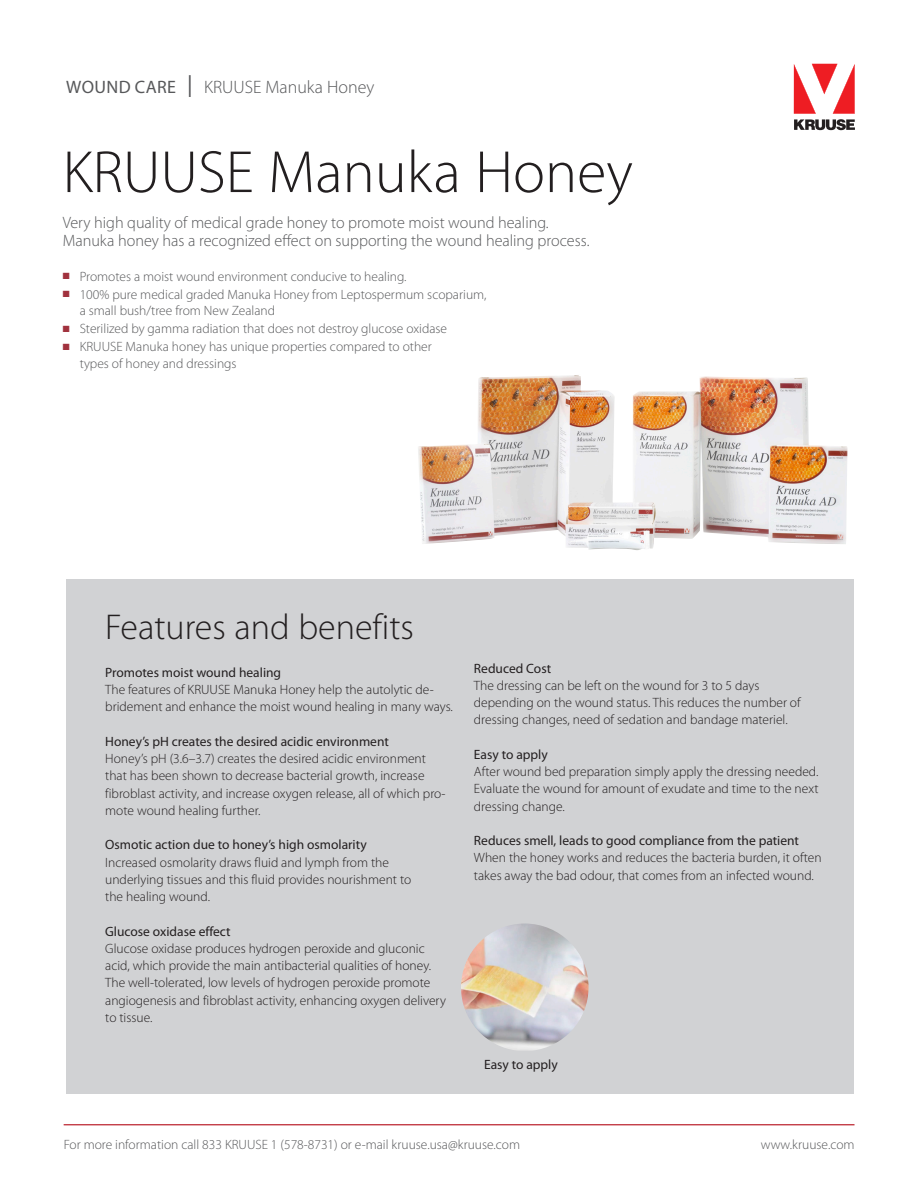
<style>
.page{position:relative;width:918px;height:1188px;background:#fff}
.page>*{position:absolute;margin:0;border:0;box-sizing:border-box;transform-origin:0 0}
.Brødtekst_fed{font:300 60px "Myriad Pro";color:#231f20}
.Brødtekst_fed-2{font:300 36px "Myriad Pro";color:#231f20}
.Brødtekst_dental{font:300 18px "Myriad Pro";color:#57585a}
.BEC_overskrift{font:300 16.5px "Myriad Pro";color:#57585a}
.Loop_tekst_AWU{font:300 13.5px/17.2px "Myriad Pro";color:#231f20}
.Loop_tekst_AWU-2{font:300 13.5px "Myriad Pro";color:#57585a}
.Loop_tekst_AWU-3{font:13.5px "Myriad Pro";color:#231f20}
.Brødtekst_dental-2{font:300 13.5px "Myriad Pro";color:#57585a}
.s1{font-weight:400}
.s2{font-weight:400;font-size:32.4px}
.s3{color:#a1323e}
</style>
<div class="page">
<div style="left:66px;top:579px;width:788px;height:515px;background:#d1d2d4"></div>
<img style="left:418px;top:375px;width:429px;height:175px">
<img style="left:461px;top:924px;width:128px;height:127px">
<svg style="left:794px;top:64px;width:61px;height:66px"></svg>
<hr style="left:64px;top:1124px;width:791px;height:1px;background:#b50e1a">
<p class="Brødtekst_dental" style="left:66px;top:76px;width:310px"><span class="s1">WOUND CARE</span> <span class="s2">I</span> KRUUSE Manuka Honey</p>
<p class="Brødtekst_fed" style="left:63px;top:136px;width:572px">KRUUSE Manuka Honey</p>
<p class="BEC_overskrift" style="left:63px;top:213px;width:488px">Very high quality of medical grade honey to promote moist wound healing.</p>
<p class="BEC_overskrift" style="left:63px;top:231px;width:528px">Manuka honey has a recognized effect on supporting the wound healing process.</p>
<p class="Loop_tekst_AWU-2" style="left:63px;top:268px;width:345px"><span class="s3">■</span> Promotes a moist wound environment conducive to healing.</p>
<p class="Loop_tekst_AWU-2" style="left:63px;top:286px;width:425px"><span class="s3">■</span> 100% pure medical graded Manuka Honey from Leptospermum scoparium,</p>
<p class="Loop_tekst_AWU-2" style="left:80px;top:302px;width:197px">a small bush/tree from New Zealand</p>
<p class="Loop_tekst_AWU-2" style="left:63px;top:320px;width:386px"><span class="s3">■</span> Sterilized by gamma radiation that does not destroy glucose oxidase</p>
<p class="Loop_tekst_AWU-2" style="left:63px;top:338px;width:371px"><span class="s3">■</span> KRUUSE Manuka honey has unique properties compared to other</p>
<p class="Loop_tekst_AWU-2" style="left:80px;top:355px;width:158px">types of honey and dressings</p>
<p class="Brødtekst_fed-2" style="left:105px;top:605px;width:310px">Features and benefits</p>
<p class="Loop_tekst_AWU-3" style="left:105px;top:664px;width:177px">Promotes moist wound healing</p>
<p class="Loop_tekst_AWU" style="left:105px;top:681px;width:349px">The features of KRUUSE Manuka Honey help the autolytic de&shy;bridement and enhance the moist wound healing in many ways.</p>
<p class="Loop_tekst_AWU-3" style="left:105px;top:733px;width:285px">Honey’s pH creates the desired acidic environment</p>
<p class="Loop_tekst_AWU" style="left:105px;top:750px;width:322px">Honey’s pH (3.6–3.7) creates the desired acidic environment</p>
<p class="Loop_tekst_AWU" style="left:105px;top:767px;width:342px">that has been shown to decrease bacterial growth, increase fibroblast activity, and increase oxygen release, all of which pro&shy;mote wound healing further.</p>
<p class="Loop_tekst_AWU-3" style="left:105px;top:836px;width:263px">Osmotic action due to honey’s high osmolarity</p>
<p class="Loop_tekst_AWU" style="left:105px;top:853px;width:285px">Increased osmolarity draws fluid and lymph from the</p>
<p class="Loop_tekst_AWU" style="left:105px;top:871px;width:308px">underlying tissues and this fluid provides nourishment to</p>
<p class="Loop_tekst_AWU" style="left:105px;top:888px;width:106px">the healing wound.</p>
<p class="Loop_tekst_AWU-3" style="left:105px;top:923px;width:127px">Glucose oxidase effect</p>
<p class="Loop_tekst_AWU" style="left:105px;top:940px;width:342px">Glucose oxidase produces hydrogen peroxide and gluconic acid, which provide the main antibacterial qualities of honey.<br>The well-tolerated, low levels of hydrogen peroxide promote angiogenesis and fibroblast activity, enhancing oxygen delivery to tissue.</p>
<p class="Loop_tekst_AWU-3" style="left:474px;top:660px;width:79px">Reduced Cost</p>
<p class="Loop_tekst_AWU" style="left:474px;top:677px;width:287px">The dressing can be left on the wound for 3 to 5 days</p>
<p class="Loop_tekst_AWU" style="left:474px;top:694px;width:328px">depending on the wound status. This reduces the number of dressing changes, need of sedation and bandage materiel.</p>
<p class="Loop_tekst_AWU-3" style="left:474px;top:746px;width:75px">Easy to apply</p>
<p class="Loop_tekst_AWU" style="left:474px;top:763px;width:346px;text-align:justify">After wound bed preparation simply apply the dressing needed.<br>Evaluate the wound for amount of exudate and time to the next dressing change.</p>
<p class="Loop_tekst_AWU-3" style="left:474px;top:832px;width:327px">Reduces smell, leads to good compliance from the patient</p>
<p class="Loop_tekst_AWU" style="left:474px;top:849px;width:349px">When the honey works and reduces the bacteria burden, it often takes away the bad odour, that comes from an infected wound.</p>
<p class="Loop_tekst_AWU-3" style="left:484px;top:1056px;width:75px">Easy to apply</p>
<p class="Brødtekst_dental-2" style="left:64px;top:1137px;width:458px">For more information call 833 KRUUSE 1 (578-8731) or e-mail kruuse.usa@kruuse.com</p>
<p class="Brødtekst_dental-2" style="left:761px;top:1137px;width:95px">www.kruuse.com</p>
</div>
